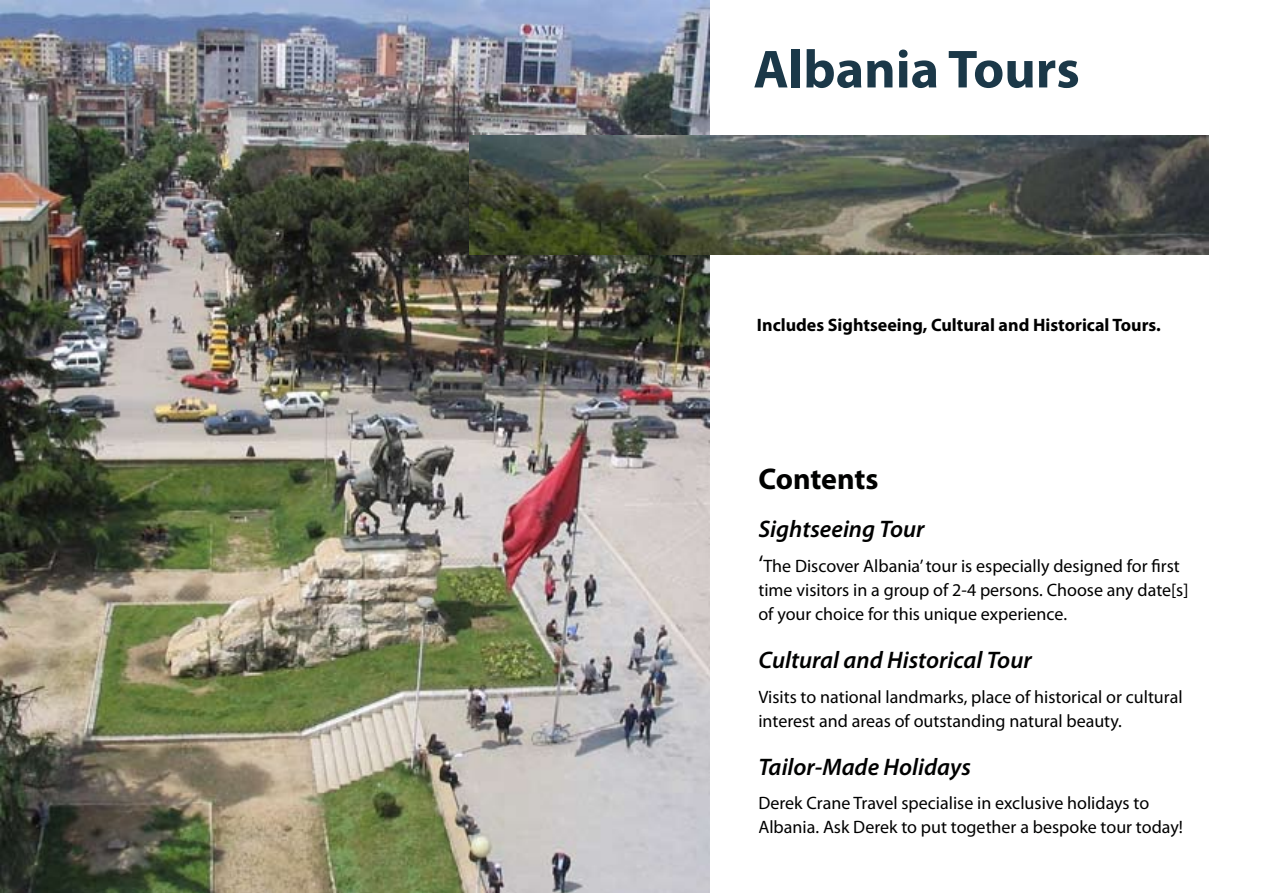
<style>
.page{position:relative;width:1263px;height:893px;background:#fff}
.page>*{position:absolute;margin:0;border:0;box-sizing:border-box;transform-origin:0 0}
.t1{font:700 54px "Myriad Pro";color:#1b3848}
.t2{font:700 30px "Myriad Pro";letter-spacing:-.005em;color:#000100}
.t3{font:italic 600 24px "Myriad Pro";color:#000100}
.t4{font:18px/24px "Myriad Pro";color:#000100}
.t5{font:700 18px "Myriad Pro";color:#000}
.s1{font-size:24px}
</style>
<div class="page">
<img style="left:0;top:0;width:710px;height:893px">
<img style="left:469px;top:135px;width:740px;height:119px">
<div style="left:1156px;top:326px;width:6px;height:7px;border:3px solid #fff;border-radius:50%"></div>
<h1 class="t1" style="left:753px;top:34px;width:328px">Albania Tours</h1>
<p class="t5" style="left:757px;top:313px;width:405px">Includes Sightseeing, Cultural and Historical Tours.</p>
<h2 class="t2" style="left:758px;top:459px;width:122px">Contents</h2>
<h3 class="t3" style="left:758px;top:514px;width:168px">Sightseeing Tour</h3>
<p class="t4" style="left:758px;top:553px;width:432px"><span class="s1">‘</span>The Discover Albania’ tour is especially designed for first time visitors in a group of 2-4 persons. Choose any date[s] of your choice for this unique experience.</p>
<h3 class="t3" style="left:758px;top:644px;width:275px">Cultural and Historical Tour</h3>
<p class="t4" style="left:758px;top:684px;width:426px">Visits to national landmarks, place of historical or cultural interest and areas of outstanding natural beauty.</p>
<h3 class="t3" style="left:758px;top:751px;width:214px">Tailor-Made Holidays</h3>
<p class="t4" style="left:758px;top:791px;width:426px">Derek Crane Travel specialise in exclusive holidays to<br>Albania. Ask Derek to put together a bespoke tour today!</p>
</div>
